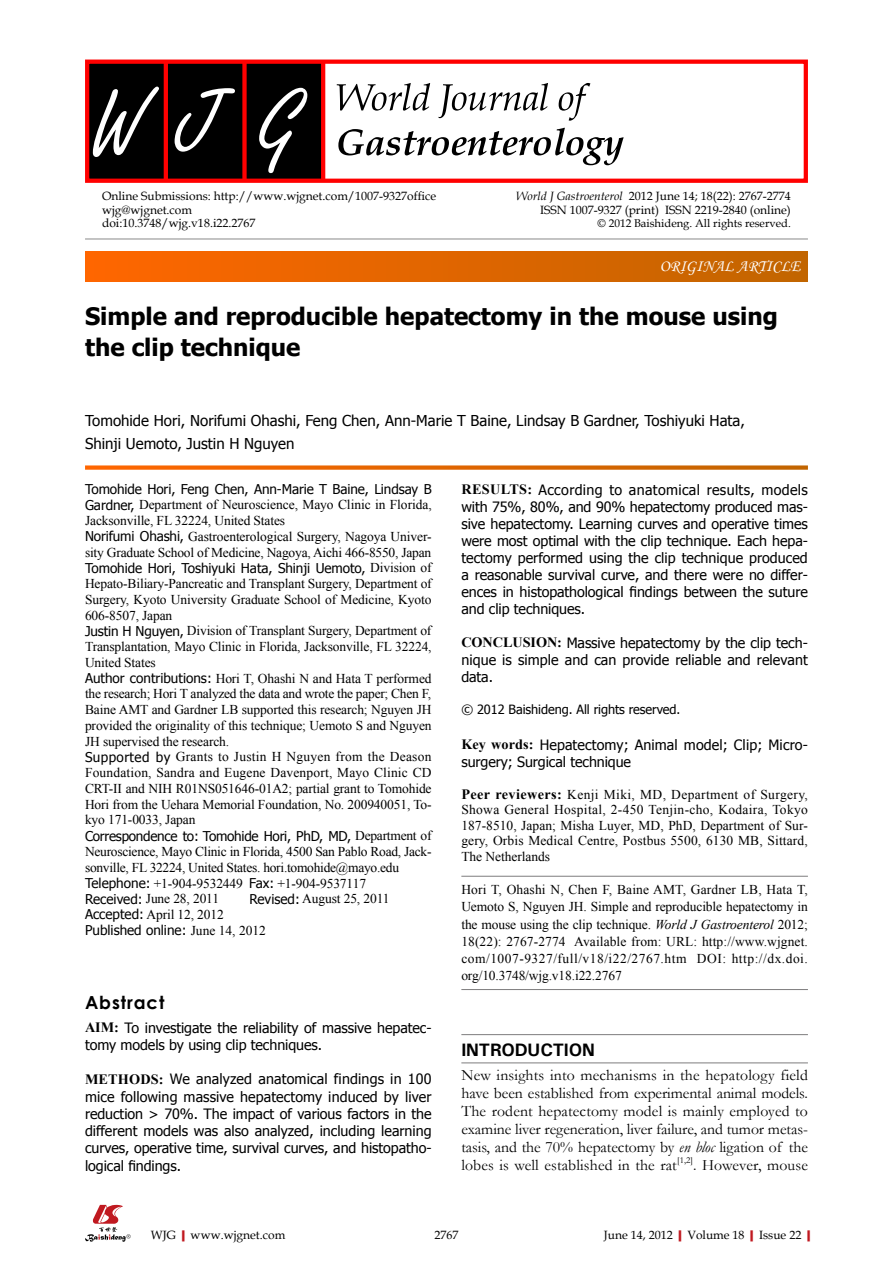
<style>
.page{position:relative;width:893px;height:1263px;background:#fff}
.page>*{position:absolute;margin:0;border:0;box-sizing:border-box;transform-origin:0 0}
.t1{font:700 24px/31.5px "Tahoma";color:#000}
.t2{font:700 18px "Univers";letter-spacing:-.01em;color:#000}
.t3{font:700 18px "Century Gothic";letter-spacing:.05em;color:#000}
.t4{font:16.5px "Monotype Corsiva";color:#fff}
.t5{font:15.75px/18px "Garamond";letter-spacing:.01em;color:#000;text-align:justify}
.t6{font:15px/22.5px "Tahoma";color:#000}
.t7{font:14.25px/17px "Tahoma";letter-spacing:-.005em;color:#000;text-align:justify}
.t8{font:13.5px/15.8px "Times New Roman";letter-spacing:-.01em;color:#000}
.t9{font:13.5px "Tahoma";letter-spacing:-.01em;color:#000}
.t10{font:12.75px "Tahoma";letter-spacing:-.005em;color:#000}
.t11{font:12px/13.5px "Book Antiqua";color:#000}
.t12{font:11.25px "Book Antiqua";color:#000}
.t13{font:9.15px "Garamond";color:#000}
.s1{font-style:italic}
.s2{font-family:"Tahoma"}
.s3{font-family:"Times New Roman"}
.s4{font-family:"Times New Roman";font-weight:700}
.s5{font-weight:700;font-size:14.25px}
.s6{font-weight:700;color:#c01920}
</style>
<div class="page">
<div style="left:85px;top:252px;width:723px;height:29px;background:linear-gradient(to right,#f60,#c16500)"></div>
<svg style="left:85px;top:465px;width:723px;height:5px;background:#e47c26"></svg>
<hr style="left:85px;top:239px;width:723px;height:1px;background:#898989">
<div style="left:87px;top:61px;width:236px;height:121px;background:#000"></div>
<hr style="left:164px;top:61px;width:4px;height:121px;background:#f00">
<div style="left:242px;top:61px;width:5px;height:121px;background:#f00"></div>
<hr style="left:321px;top:61px;width:4px;height:121px;background:#f00">
<div style="left:85px;top:60px;width:723px;height:123px;border:4px solid #f00"></div>
<svg style="left:259px;top:88px;width:48px;height:85px"></svg>
<svg style="left:175px;top:88px;width:60px;height:64px"></svg>
<svg style="left:93px;top:87px;width:66px;height:70px"></svg>
<svg style="left:337px;top:83px;width:253px;height:38px"></svg>
<svg style="left:338px;top:128px;width:286px;height:37px"></svg>
<svg style="left:85px;top:1205px;width:46px;height:37px"></svg>
<hr style="left:461px;top:876px;width:347px;height:1px;background:#7d7c7d">
<hr style="left:461px;top:989px;width:347px;height:1px;background:#7d7c7d">
<hr style="left:461px;top:1034px;width:347px;height:1px;background:#7d7c7d">
<hr style="left:461px;top:1063px;width:347px;height:1px;background:#7d7c7d">
<p class="t11" style="left:102px;top:189px;width:336px">Online Submissions: http://www.wjgnet.com/1007-9327office wjg@wjgnet.com<br>doi:10.3748/wjg.v18.i22.2767</p>
<p class="t11" style="left:516px;top:189px;width:276px;text-align:right"><span class="s1">World J Gastroenterol</span> 2012 June 14; 18(22): 2767-2774<br>ISSN 1007-9327 (print) ISSN 2219-2840 (online)</p>
<p class="t12" style="left:598px;top:215px;width:195px">© 2012 Baishideng. All rights reserved.</p>
<p class="t4" style="left:660px;top:256px;width:142px">ORIGINAL ARTICLE</p>
<h1 class="t1" style="left:85px;top:298px;width:694px">Simple and reproducible hepatectomy in the mouse using the clip technique</h1>
<p class="t6" style="left:85px;top:409px;width:661px">Tomohide Hori, Norifumi Ohashi, Feng Chen, Ann-Marie T Baine, Lindsay B Gardner, Toshiyuki Hata,<br>Shinji Uemoto, Justin H Nguyen</p>
<p class="t9" style="left:85px;top:480px;width:348px">Tomohide Hori, Feng Chen, Ann-Marie T Baine, Lindsay B</p>
<p class="t8" style="left:85px;top:497px;width:348px"><span class="s2">Gardner,</span> Department of Neuroscience, Mayo Clinic in Florida, Jacksonville, FL 32224, United States<br><span class="s2">Norifumi Ohashi,</span> Gastroenterological Surgery, Nagoya Univer&shy;sity Graduate School of Medicine, Nagoya, Aichi 466-8550, Japan</p>
<p class="t9" style="left:85px;top:559px;width:348px">Tomohide Hori, Toshiyuki Hata, Shinji Uemoto, <span class="s3">Division of</span></p>
<p class="t8" style="left:85px;top:576px;width:348px">Hepato-Biliary-Pancreatic and Transplant Surgery, Department of Surgery, Kyoto University Graduate School of Medicine, Kyoto 606-8507, Japan<br><span class="s2">Justin H Nguyen,</span> Division of Transplant Surgery, Department of Transplantation, Mayo Clinic in Florida, Jacksonville, FL 32224, United States<br><span class="s2">Author contributions:</span> Hori T, Ohashi N and Hata T performed the research; Hori T analyzed the data and wrote the paper; Chen F, Baine AMT and Gardner LB supported this research; Nguyen JH provided the originality of this technique; Uemoto S and Nguyen JH supervised the research.<br><span class="s2">Supported by</span> Grants to Justin H Nguyen from the Deason Foundation, Sandra and Eugene Davenport, Mayo Clinic CD CRT-II and NIH R01NS051646-01A2; partial grant to Tomohide Hori from the Uehara Memorial Foundation, No. 200940051, To&shy;kyo 171-0033, Japan</p>
<p class="t9" style="left:85px;top:827px;width:348px">Correspondence to: Tomohide Hori, PhD, MD, <span class="s3">Department of</span></p>
<p class="t8" style="left:85px;top:843px;width:348px">Neuroscience, Mayo Clinic in Florida, 4500 San Pablo Road, Jack&shy;sonville, FL 32224, United States. hori.tomohide@mayo.edu <span class="s2">Telephone:</span> +1-904-9532449 <span class="s2">Fax:</span> +1-904-9537117<br><span class="s2">Received:</span> June 28, 2011</p>
<p class="t8" style="left:249px;top:891px;width:142px"><span class="s2">Revised:</span> August 25, 2011</p>
<p class="t8" style="left:85px;top:906px;width:140px"><span class="s2">Accepted:</span> April 12, 2012</p>
<p class="t9" style="left:85px;top:921px;width:182px">Published online: <span class="s3">June 14, 2012</span></p>
<h2 class="t3" style="left:85px;top:988px;width:81px">Abstract</h2>
<p class="t7" style="left:85px;top:1018px;width:348px"><span class="s4">AIM:</span> To investigate the reliability of massive hepatec&shy;tomy models by using clip techniques.</p>
<p class="t7" style="left:85px;top:1070px;width:348px"><span class="s4">METHODS:</span> We analyzed anatomical findings in 100 mice following massive hepatectomy induced by liver reduction &gt; 70%. The impact of various factors in the different models was also analyzed, including learning curves, operative time, survival curves, and histopatho&shy;logical findings.</p>
<p class="t7" style="left:461px;top:480px;width:348px"><span class="s4">RESULTS:</span> According to anatomical results, models with 75%, 80%, and 90% hepatectomy produced mas&shy;sive hepatectomy. Learning curves and operative times were most optimal with the clip technique. Each hepa&shy;tectomy performed using the clip technique produced a reasonable survival curve, and there were no differ&shy;ences in histopathological findings between the suture and clip techniques.</p>
<p class="t7" style="left:461px;top:633px;width:348px"><span class="s4">CONCLUSION:</span> Massive hepatectomy by the clip tech&shy;nique is simple and can provide reliable and relevant data.</p>
<p class="t10" style="left:461px;top:701px;width:221px">© 2012 Baishideng. All rights reserved.</p>
<p class="t7" style="left:461px;top:735px;width:348px"><span class="s4">Key words:</span> Hepatectomy; Animal model; Clip; Micro&shy;surgery; Surgical technique</p>
<p class="t8" style="left:461px;top:786px;width:348px;text-align:justify"><span class="s5">Peer reviewers:</span> Kenji Miki, MD, Department of Surgery, Showa General Hospital, 2-450 Tenjin-cho, Kodaira, Tokyo 187-8510, Japan; Misha Luyer, MD, PhD, Department of Sur&shy;gery, Orbis Medical Centre, Postbus 5500, 6130 MB, Sittard, The Netherlands</p>
<p class="t8" style="left:461px;top:881px;width:348px;line-height:17.2px;text-align:justify">Hori T, Ohashi N, Chen F, Baine AMT, Gardner LB, Hata T, Uemoto S, Nguyen JH. Simple and reproducible hepatectomy in the mouse using the clip technique. <span class="s1">World J Gastroenterol</span> 2012; 18(22): 2767-2774 Available from: URL: http://www.wjgnet. com/1007-9327/full/v18/i22/2767.htm DOI: http://dx.doi. org/10.3748/wjg.v18.i22.2767</p>
<h2 class="t2" style="left:461px;top:1038px;width:135px">INTRODUCTION</h2>
<p class="t5" style="left:461px;top:1066px;width:348px">New insights into mechanisms in the hepatology field have been established from experimental animal models.<br>The rodent hepatectomy model is mainly employed to examine liver regeneration, liver failure, and tumor metas&shy;tasis, and the 70% hepatectomy by <span class="s1">en bloc</span> ligation of the lobes is well established in the rat</p>
<p class="t13" style="left:677px;top:1154px;width:17px">[1,2]</p>
<p class="t5" style="left:693px;top:1156px;width:116px">. However, mouse</p>
<p class="t11" style="left:151px;top:1227px;width:136px">WJG<span class="s6">|</span>www.wjgnet.com</p>
<p class="t11" style="left:434px;top:1227px;width:25px">2767</p>
<p class="t11" style="left:604px;top:1227px;width:214px">June 14, 2012<span class="s6">|</span>Volume 18<span class="s6">|</span>Issue 22<span class="s6">|</span></p>
</div>
